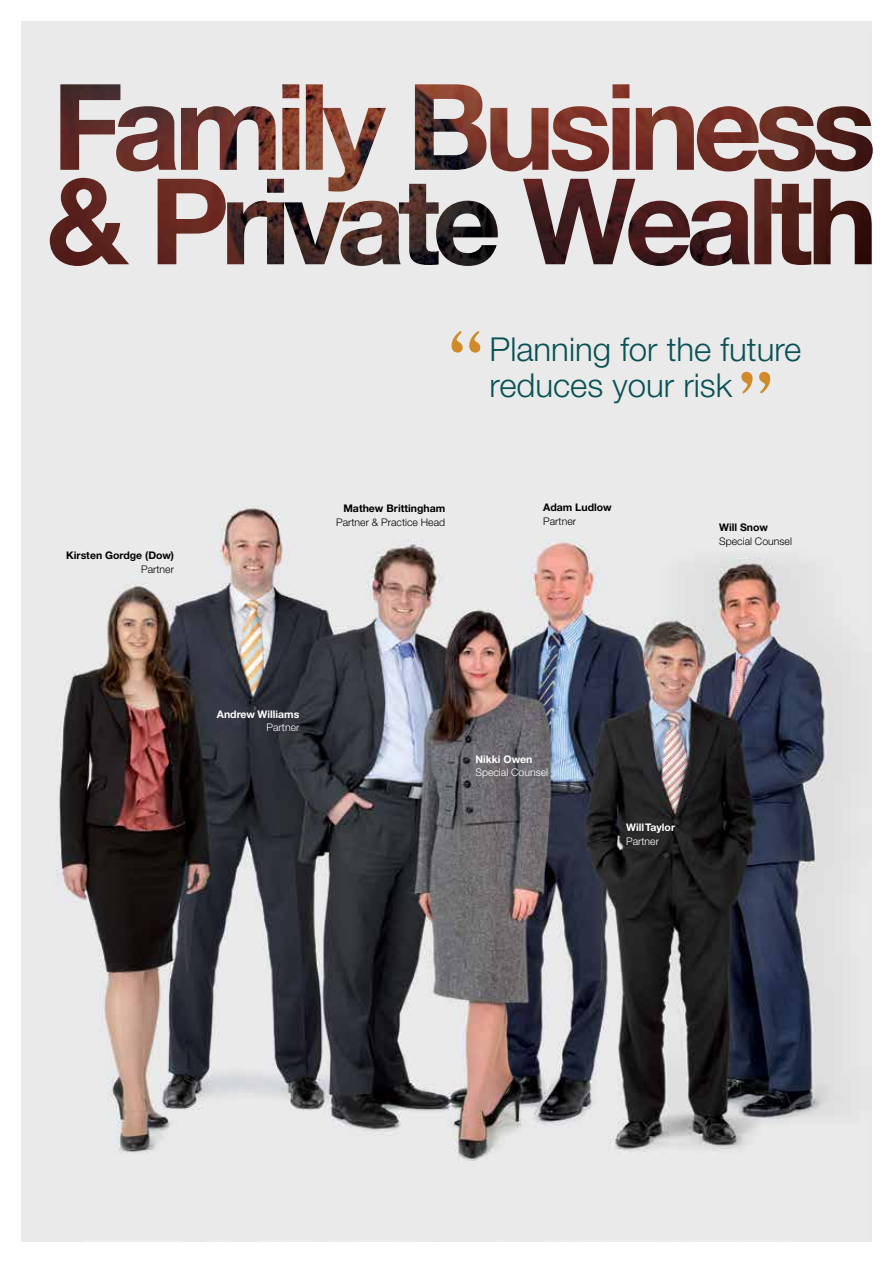
<style>
.page{position:relative;width:893px;height:1263px;background:#fff}
.page>*{position:absolute;margin:0;border:0;box-sizing:border-box;transform-origin:0 0}
.t1{font:300 33px/36px "Helvetica Neue CE";color:#095156}
.t2{font:700 10.5px "Helvetica Neue CE";color:#000}
.t3{font:300 10.5px "Helvetica Neue CE";color:#000}
.t4{font:700 10.5px "Helvetica Neue CE";color:#fff}
.t5{font:300 10.5px "Helvetica Neue CE";color:#fff}
</style>
<div class="page">
<img style="left:21px;top:22px;width:851px;height:1220px">
<img style="left:60px;top:84px;width:813px;height:94px">
<img style="left:50px;top:178px;width:822px;height:88px">
<svg style="left:452px;top:331px;width:28px;height:22px"></svg>
<svg style="left:741px;top:372px;width:29px;height:22px"></svg>
<p class="t2" style="left:66px;top:549px;width:109px">Kirsten Gordge (Dow)</p>
<p class="t3" style="left:141px;top:563px;width:34px">Partner</p>
<p class="t2" style="left:343px;top:502px;width:103px">Mathew Brittingham</p>
<p class="t3" style="left:336px;top:515px;width:111px">Partner &amp; Practice Head</p>
<h1 class="t1" style="left:490px;top:331px;width:313px">Planning for the future reduces your risk</h1>
<p class="t2" style="left:543px;top:501px;width:70px">Adam Ludlow</p>
<p class="t3" style="left:543px;top:514px;width:34px">Partner</p>
<p class="t2" style="left:719px;top:521px;width:50px">Will Snow</p>
<p class="t3" style="left:719px;top:535px;width:74px">Special Counsel</p>
<p class="t4" style="left:217px;top:707px;width:84px">Andrew Williams</p>
<p class="t5" style="left:267px;top:721px;width:34px">Partner</p>
<p class="t4" style="left:475px;top:752px;width:58px">Nikki Owen</p>
<p class="t5" style="left:475px;top:766px;width:74px">Special Counsel</p>
<p class="t4" style="left:626px;top:821px;width:51px">Will Taylor</p>
<p class="t5" style="left:626px;top:835px;width:34px">Partner</p>
</div>
